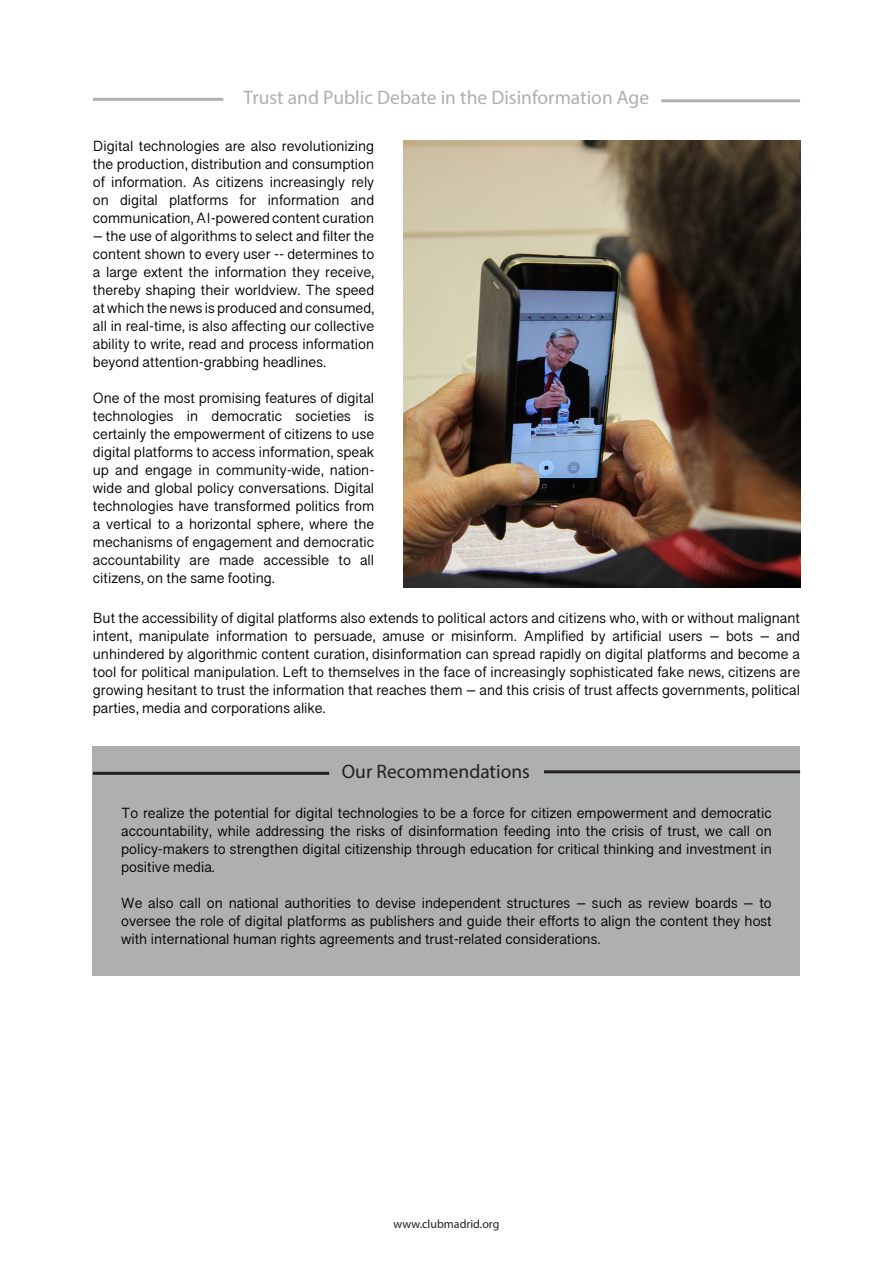
<style>
.page{position:relative;width:893px;height:1263px;background:#fff}
.page>*{position:absolute;margin:0;border:0;box-sizing:border-box;transform-origin:0 0}
.t1{font:19.5px "Myriad Pro";color:#adafb1}
.t2{font:19.5px "Myriad Pro";color:#231f20}
.t3{font:15px/18px "Myanmar Sangam MN";color:#000;text-align:justify}
.t4{font:12px "Myriad Pro";color:#231f20}
</style>
<div class="page">
<hr style="left:661px;top:99px;width:139px;height:3px;background:#adafb1">
<hr style="left:93px;top:98px;width:130px;height:3px;background:#adafb1">
<div style="left:93px;top:746px;width:707px;height:230px;background:#adafb1"></div>
<hr style="left:93px;top:772px;width:236px;height:3px;background:#231f20">
<hr style="left:544px;top:770px;width:256px;height:3px;background:#231f20">
<img style="left:403px;top:140px;width:397px;height:447px">
<p class="t1" style="left:244px;top:85px;width:407px">Trust and Public Debate in the Disinformation Age</p>
<p class="t3" style="left:93px;top:136px;width:283px">Digital technologies are also revolutionizing the production, distribution and consumption of information. As citizens increasingly rely on digital platforms for information and communication, AI-powered content curation</p>
<p class="t3" style="left:93px;top:226px;width:283px">– the use of algorithms to select and filter the content shown to every user -- determines to a large extent the information they receive, thereby shaping their worldview. The speed at which the news is produced and consumed, all in real-time, is also affecting our collective ability to write, read and process information beyond attention-grabbing headlines.</p>
<p class="t3" style="left:93px;top:388px;width:283px">One of the most promising features of digital technologies in democratic societies is certainly the empowerment of citizens to use digital platforms to access information, speak up and engage in community-wide, nation&shy;wide and global policy conversations. Digital technologies have transformed politics from a vertical to a horizontal sphere, where the mechanisms of engagement and democratic accountability are made accessible to all citizens, on the same footing.</p>
<p class="t3" style="left:93px;top:608px;width:709px">But the accessibility of digital platforms also extends to political actors and citizens who, with or without malignant intent, manipulate information to persuade, amuse or misinform. Amplified by artificial users – bots – and unhindered by algorithmic content curation, disinformation can spread rapidly on digital platforms and become a tool for political manipulation. Left to themselves in the face of increasingly sophisticated fake news, citizens are growing hesitant to trust the information that reaches them – and this crisis of trust affects governments, political parties, media and corporations alike.</p>
<p class="t2" style="left:342px;top:759px;width:190px">Our Recommendations</p>
<p class="t3" style="left:121px;top:804px;width:652px">To realize the potential for digital technologies to be a force for citizen empowerment and democratic accountability, while addressing the risks of disinformation feeding into the crisis of trust, we call on policy-makers to strengthen digital citizenship through education for critical thinking and investment in positive media.</p>
<p class="t3" style="left:121px;top:894px;width:652px">We also call on national authorities to devise independent structures – such as review boards – to oversee the role of digital platforms as publishers and guide their efforts to align the content they host with international human rights agreements and trust-related considerations.</p>
<p class="t4" style="left:393px;top:1217px;width:108px">www.clubmadrid.org</p>
</div>
